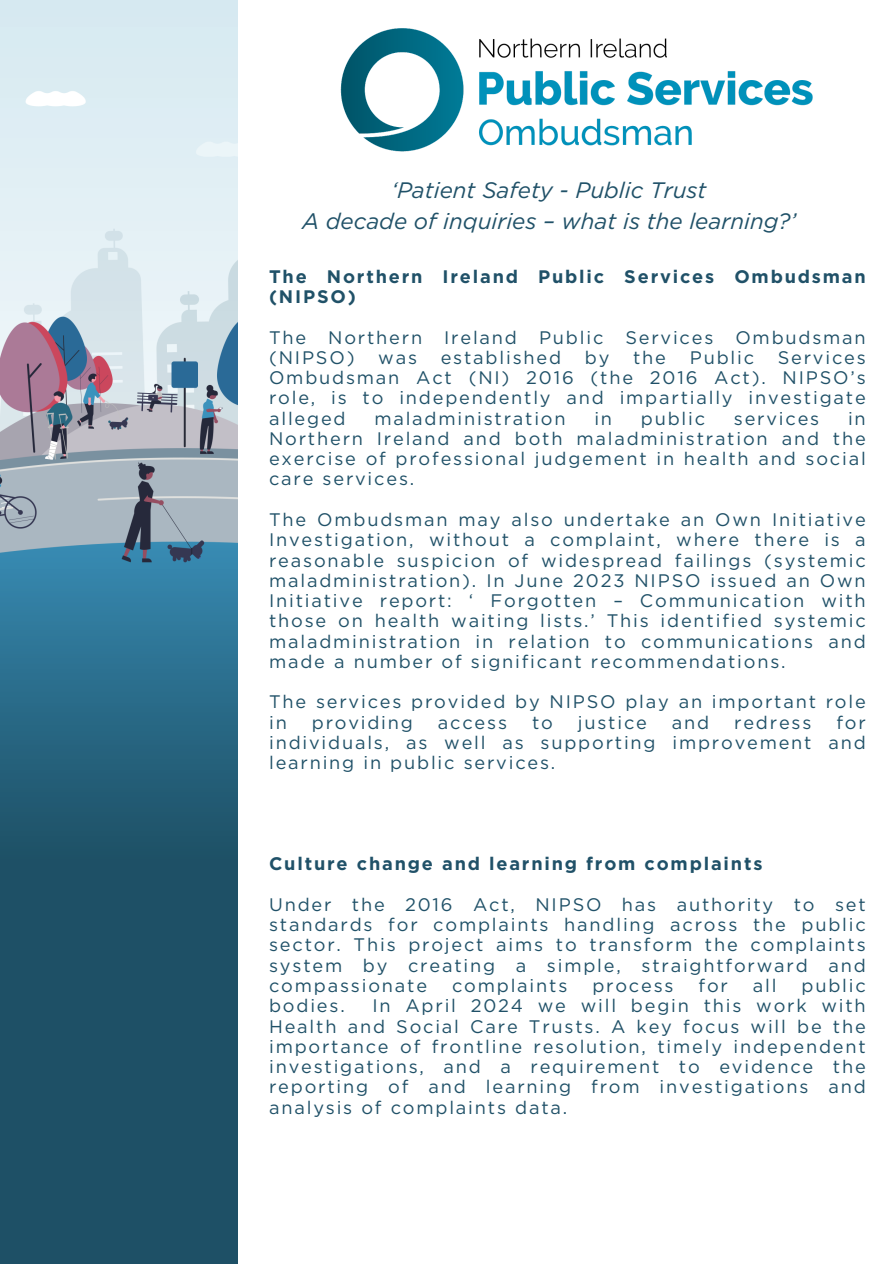
<style>
.page{position:relative;width:894px;height:1264px;background:#fff}
.page>*{position:absolute;margin:0;border:0;box-sizing:border-box;transform-origin:0 0}
.t1{font:italic 22.35px/31.2px "Gotham";color:#205168;text-align:center}
.t2{font:18.15px/20.2px "Gotham";letter-spacing:.1em;color:#205168;text-align:justify}
.t3{font:700 18.15px/20.2px "Gotham";letter-spacing:.1em;color:#205168}
</style>
<div class="page">
<img style="left:0;top:0;width:237px;height:1263px">
<img style="left:340px;top:28px;width:473px;height:124px">
<p class="t1" style="left:302px;top:174px;width:495px">‘Patient Safety - Public Trust<br>A decade of inquiries – what is the learning?’</p>
<p class="t3" style="left:269px;top:266px;width:598px">The Northern Ireland Public Services Ombudsman (NIPSO)</p>
<h1 class="t2" style="left:269px;top:327px;width:598px">The Northern Ireland Public Services Ombudsman (NIPSO)</h1>
<h1 class="t2" style="left:378px;top:347px;width:40px">was</h1>
<h1 class="t2" style="left:440px;top:347px;width:122px">established</h1>
<h1 class="t2" style="left:584px;top:347px;width:26px">by</h1>
<h1 class="t2" style="left:633px;top:347px;width:34px">the</h1>
<h1 class="t2" style="left:689px;top:347px;width:66px">Public</h1>
<h1 class="t2" style="left:269px;top:347px;width:598px;text-indent:508px">Services Ombudsman Act (NI) 2016 (the 2016 Act). NIPSO’s role, is to independently and impartially investigate alleged</h1>
<h1 class="t2" style="left:374px;top:408px;width:193px">maladministration</h1>
<h1 class="t2" style="left:594px;top:408px;width:19px">in</h1>
<h1 class="t2" style="left:640px;top:408px;width:66px">public</h1>
<h1 class="t2" style="left:733px;top:408px;width:87px">services</h1>
<h1 class="t2" style="left:269px;top:408px;width:598px;text-indent:578px">in Northern Ireland and both maladministration and the exercise of professional judgement in health and social care services.</h1>
<h2 class="t2" style="left:269px;top:509px;width:598px">The Ombudsman may also undertake an Own Initiative Investigation, without a complaint, where there is a reasonable suspicion of widespread failings (systemic maladministration). In June 2023 NIPSO issued an Own Initiative report: ‘ Forgotten – Communication with those on health waiting lists.’ This identified systemic maladministration in relation to communications and made a number of significant recommendations.</h2>
<p class="t2" style="left:269px;top:691px;width:598px">The services provided by NIPSO play an important role in</p>
<p class="t2" style="left:269px;top:712px;width:598px;text-indent:567px">for individuals, as well as supporting improvement and learning in public services.</p>
<p class="t2" style="left:312px;top:712px;width:103px">providing</p>
<p class="t2" style="left:438px;top:712px;width:71px">access</p>
<p class="t2" style="left:532px;top:712px;width:22px">to</p>
<p class="t2" style="left:577px;top:712px;width:71px">justice</p>
<p class="t2" style="left:671px;top:712px;width:39px">and</p>
<p class="t2" style="left:734px;top:712px;width:79px">redress</p>
<p class="t3" style="left:269px;top:853px;width:495px">Culture change and learning from complaints</p>
<p class="t2" style="left:269px;top:894px;width:598px">Under the 2016 Act, NIPSO has authority to set standards for complaints handling across the public sector. This project aims to transform the complaints system by creating a simple, straightforward and compassionate</p>
<p class="t2" style="left:452px;top:975px;width:117px">complaints</p>
<p class="t2" style="left:592px;top:975px;width:83px">process</p>
<p class="t2" style="left:698px;top:975px;width:31px">for</p>
<p class="t2" style="left:752px;top:975px;width:25px">all</p>
<p class="t2" style="left:801px;top:975px;width:66px">public</p>
<p class="t2" style="left:269px;top:995px;width:598px;text-indent:103px">In April 2024 we will begin this work with Health and Social Care Trusts. A key focus will be the importance of frontline resolution, timely independent investigations, and a requirement to evidence the reporting of and learning from investigations and analysis of complaints data.</p>
<p class="t2" style="left:269px;top:995px;width:77px">bodies.</p>
</div>
